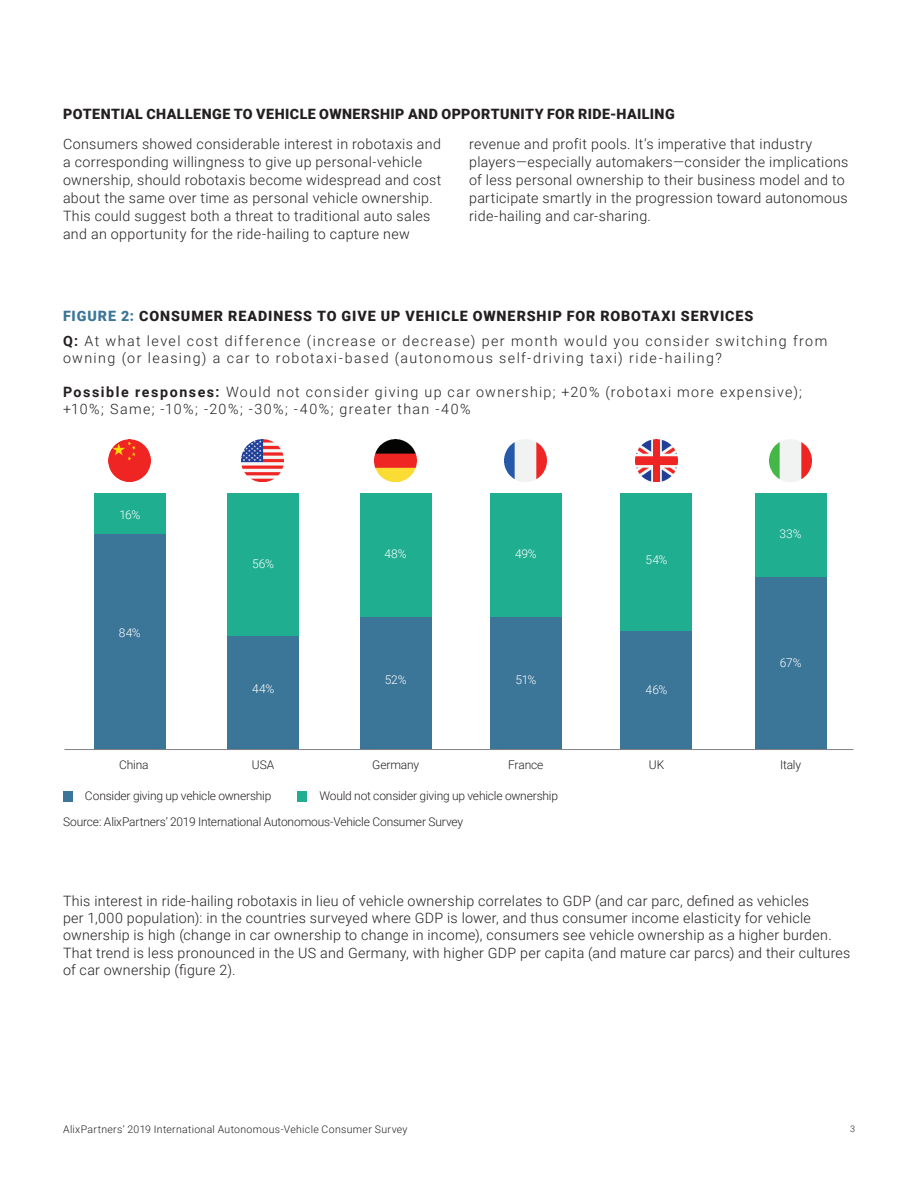
<style>
.page{position:relative;width:918px;height:1188px;background:#fff}
.page>*{position:absolute;margin:0;border:0;box-sizing:border-box;transform-origin:0 0}
.Body{font:300 14.25px/18px "Roboto";letter-spacing:.025em;color:#231f20}
.Body-2{font:300 14.25px/17.1px "Roboto";letter-spacing:.1em;color:#231f20}
.Body-3{font:300 14.25px/17.1px "Roboto";letter-spacing:.095em;color:#231f20}
.Subheading_2{font:900 14.25px "Roboto";letter-spacing:.065em;color:#231f20}
.Subheading_2-2{font:900 14.25px "Roboto";letter-spacing:.045em;color:#231f20}
.t1{font:300 12px/26.1px "Roboto";letter-spacing:-.015em;color:#231f20}
.t2{font:300 12px "Roboto";color:#fff}
.Body-4{font:300 10.5px "Roboto";letter-spacing:.03em;color:#231f20}
.t3{font:300 9px "Roboto";color:#231f20}
.s1{color:#3b7598}
.s2{font-weight:700}
</style>
<div class="page">
<div style="left:94px;top:534px;width:71px;height:216px;background:#3b7598"></div>
<div style="left:94px;top:493px;width:71px;height:41px;background:#20ae91"></div>
<div style="left:227px;top:636px;width:72px;height:114px;background:#3b7598"></div>
<div style="left:227px;top:493px;width:72px;height:143px;background:#20ae91"></div>
<div style="left:360px;top:617px;width:71px;height:133px;background:#3b7598"></div>
<div style="left:360px;top:493px;width:71px;height:124px;background:#20ae91"></div>
<div style="left:490px;top:617px;width:71px;height:133px;background:#3b7598"></div>
<div style="left:490px;top:493px;width:71px;height:124px;background:#20ae91"></div>
<div style="left:621px;top:631px;width:71px;height:119px;background:#3b7598"></div>
<div style="left:621px;top:493px;width:71px;height:138px;background:#20ae91"></div>
<div style="left:755px;top:577px;width:71px;height:173px;background:#3b7598"></div>
<div style="left:755px;top:493px;width:71px;height:84px;background:#20ae91"></div>
<img style="left:109px;top:440px;width:42px;height:42px">
<img style="left:242px;top:440px;width:42px;height:42px">
<img style="left:375px;top:440px;width:42px;height:42px">
<img style="left:505px;top:440px;width:42px;height:42px">
<img style="left:635px;top:440px;width:42px;height:42px">
<img style="left:770px;top:440px;width:42px;height:42px">
<hr style="left:64px;top:749px;width:790px;height:1px;background:#808285">
<div style="left:297px;top:791px;width:10px;height:10px;background:#20ae91"></div>
<div style="left:63px;top:791px;width:9px;height:10px;background:#3b7598"></div>
<p class="Subheading_2-2" style="left:63px;top:104px;width:613px">POTENTIAL CHALLENGE TO VEHICLE OWNERSHIP AND OPPORTUNITY FOR RIDE-HAILING</p>
<p class="Body" style="left:63px;top:135px;width:380px">Consumers showed considerable interest in robotaxis and a corresponding willingness to give up personal-vehicle ownership, should robotaxis become widespread and cost about the same over time as personal vehicle ownership.<br>This could suggest both a threat to traditional auto sales and an opportunity for the ride-hailing to capture new</p>
<p class="Body" style="left:469px;top:135px;width:381px">revenue and profit pools. It’s imperative that industry players—especially automakers—consider the implications of less personal ownership to their business model and to participate smartly in the progression toward autonomous ride-hailing and car-sharing.</p>
<p class="Subheading_2" style="left:63px;top:306px;width:692px"><span class="s1">FIGURE 2:</span> CONSUMER READINESS TO GIVE UP VEHICLE OWNERSHIP FOR ROBOTAXI SERVICES</p>
<p class="Body-2" style="left:63px;top:332px;width:766px"><span class="s2">Q:</span> At what level cost difference (increase or decrease) per month would you consider switching from owning (or leasing) a car to robotaxi‑based (autonomous self‑driving taxi) ride‑hailing?</p>
<p class="Body-3" style="left:63px;top:383px;width:741px"><span class="s2">Possible responses:</span> Would not consider giving up car ownership; +20% (robotaxi more expensive); +10%; Same; ‑10%; ‑20%; ‑30%; ‑40%; greater than ‑40%</p>
<p class="t2" style="left:119px;top:506px;width:22px">16%</p>
<p class="t2" style="left:119px;top:625px;width:23px">84%</p>
<p class="t2" style="left:252px;top:556px;width:23px">56%</p>
<p class="t2" style="left:252px;top:680px;width:24px">44%</p>
<p class="t2" style="left:384px;top:545px;width:24px">48%</p>
<p class="t2" style="left:385px;top:671px;width:23px">52%</p>
<p class="t2" style="left:515px;top:545px;width:23px">49%</p>
<p class="t2" style="left:515px;top:671px;width:23px">51%</p>
<p class="t2" style="left:646px;top:551px;width:23px">54%</p>
<p class="t2" style="left:646px;top:682px;width:23px">46%</p>
<p class="t2" style="left:780px;top:526px;width:24px">33%</p>
<p class="t2" style="left:780px;top:655px;width:23px">67%</p>
<p class="t1" style="left:119px;top:752px;width:31px">China</p>
<p class="t1" style="left:252px;top:752px;width:24px">USA</p>
<p class="t1" style="left:372px;top:752px;width:48px">Germany</p>
<p class="t1" style="left:508px;top:752px;width:37px">France</p>
<p class="t1" style="left:649px;top:752px;width:17px">UK</p>
<p class="t1" style="left:780px;top:752px;width:23px">Italy</p>
<p class="t1" style="left:85px;top:782px;width:188px">Consider giving up vehicle ownership</p>
<p class="t1" style="left:63px;top:782px;width:497px;text-indent:256px">Would not consider giving up vehicle ownership<br>Source: AlixPartners’ 2019 International Autonomous‑Vehicle Consumer Survey</p>
<p class="Body" style="left:63px;top:892px;width:789px;line-height:17.1px">This interest in ride-hailing robotaxis in lieu of vehicle ownership correlates to GDP (and car parc, defined as vehicles<br>per 1,000 population): in the countries surveyed where GDP is lower, and thus consumer income elasticity for vehicle ownership is high (change in car ownership to change in income), consumers see vehicle ownership as a higher burden.<br>That trend is less pronounced in the US and Germany, with higher GDP per capita (and mature car parcs) and their cultures of car ownership (figure 2).</p>
<p class="Body-4" style="left:63px;top:1122px;width:346px">AlixPartners’ 2019 International Autonomous‑Vehicle Consumer Survey</p>
<p class="t3" style="left:850px;top:1122px;width:6px">3</p>
</div>
